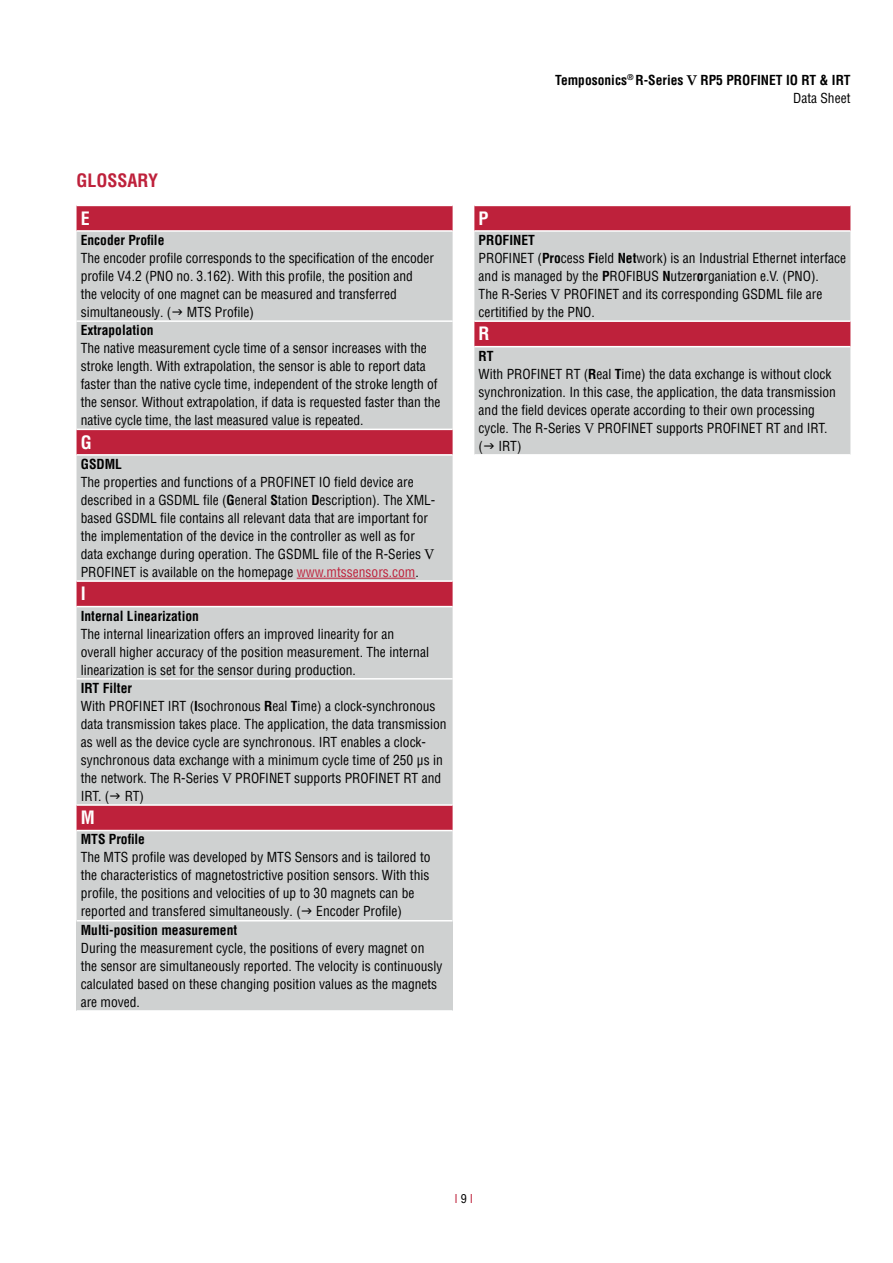
<style>
.page{position:relative;width:893px;height:1263px;background:#fff}
.page>*{position:absolute;margin:0;border:0;box-sizing:border-box;transform-origin:0 0}
.t1{font:700 condensed 18px "Helvetica LT Std";color:#be213b}
.t2{font:700 condensed 18px "Helvetica LT Pro";color:#fff}
.t3{font:condensed 13.5px/18px "Helvetica LT Pro";color:#000}
.t4{font:700 condensed 13.5px "Helvetica LT Pro";color:#000}
.t5{font:700 condensed 13.5px/18px "Helvetica LT Std";color:#000;text-align:right}
.t6{font:condensed 12px "Helvetica LT Std";color:#be213b}
.s1{font-weight:700}
.s2{font-family:"Century Schoolbook";font-stretch:normal}
.s3{color:#be213b}
.s4{font-weight:400}
.s5{color:#000}
</style>
<div class="page">
<div style="left:77px;top:206px;width:376px;height:24px;background:#be213b"></div>
<svg style="left:77px;top:232px;width:376px;height:688px;background:#cdbec1"></svg>
<div style="left:77px;top:921px;width:376px;height:90px;background:#cfd1d1"></div>
<hr style="left:77px;top:320px;width:376px;height:2px;background:#fff">
<hr style="left:77px;top:429px;width:376px;height:1px;background:#fff">
<hr style="left:77px;top:454px;width:376px;height:2px;background:#fff">
<hr style="left:77px;top:580px;width:376px;height:2px;background:#fff">
<hr style="left:77px;top:606px;width:376px;height:1px;background:#fff">
<hr style="left:77px;top:678px;width:376px;height:1px;background:#fff">
<hr style="left:77px;top:804px;width:376px;height:2px;background:#fff">
<hr style="left:77px;top:830px;width:376px;height:1px;background:#fff">
<hr style="left:77px;top:1010px;width:376px;height:2px;background:#fff">
<hr style="left:297px;top:578px;width:118px;height:1px;background:#be213b">
<div style="left:474px;top:206px;width:376px;height:24px;background:#be213b"></div>
<svg style="left:474px;top:232px;width:376px;height:222px;background:#cdbec0"></svg>
<hr style="left:474px;top:320px;width:376px;height:2px;background:#fff">
<hr style="left:474px;top:346px;width:376px;height:1px;background:#fff">
<svg style="left:173px;top:309px;width:9px;height:6px"></svg>
<svg style="left:110px;top:793px;width:10px;height:6px"></svg>
<svg style="left:302px;top:909px;width:10px;height:5px"></svg>
<svg style="left:484px;top:443px;width:10px;height:5px"></svg>
<h1 class="t1" style="left:77px;top:169px;width:83px">GLOSSARY</h1>
<h1 class="t2" style="left:81px;top:206px;width:10px">E</h1>
<p class="t4" style="left:81px;top:231px;width:85px">Encoder Profile</p>
<p class="t3" style="left:81px;top:249px;width:355px">The encoder profile corresponds to the specification of the encoder profile V4.2 (PNO no. 3.162). With this profile, the position and<br>the velocity of one magnet can be measured and transferred simultaneously. ( MTS Profile)</p>
<p class="t4" style="left:81px;top:321px;width:74px">Extrapolation</p>
<p class="t3" style="left:81px;top:339px;width:361px">The native measurement cycle time of a sensor increases with the stroke length. With extrapolation, the sensor is able to report data faster than the native cycle time, independent of the stroke length of the sensor. Without extrapolation, if data is requested faster than the native cycle time, the last measured value is repeated.</p>
<h1 class="t2" style="left:81px;top:430px;width:12px">G</h1>
<p class="t4" style="left:81px;top:455px;width:43px">GSDML</p>
<p class="t3" style="left:81px;top:473px;width:356px">The properties and functions of a PROFINET IO field device are described in a GSDML file (<span class="s1">G</span>eneral <span class="s1">S</span>tation <span class="s1">D</span>escription). The XML&shy;based GSDML file contains all relevant data that are important for the implementation of the device in the controller as well as for data exchange during operation. The GSDML file of the R-Series <span class="s2">V </span>PROFINET is available on the homepage <span class="s3">www.mtssensors.com</span>.</p>
<h1 class="t2" style="left:81px;top:582px;width:7px">I</h1>
<p class="t4" style="left:81px;top:607px;width:120px">Internal Linearization</p>
<p class="t3" style="left:81px;top:624px;width:350px">The internal linearization offers an improved linearity for an overall higher accuracy of the position measurement. The internal linearization is set for the sensor during production.</p>
<p class="t3" style="left:81px;top:679px;width:367px"><span class="s1">IRT Filter<br></span>With PROFINET IRT (<span class="s1">I</span>sochronous <span class="s1">R</span>eal <span class="s1">T</span>ime) a clock-synchronous data transmission takes place. The application, the data transmission as well as the device cycle are synchronous. IRT enables a clock&shy;synchronous data exchange with a minimum cycle time of 250 μs in the network. The R-Series <span class="s2">V</span> PROFINET supports PROFINET RT and IRT. ( RT)</p>
<h1 class="t2" style="left:81px;top:806px;width:16px">M</h1>
<p class="t4" style="left:81px;top:830px;width:66px">MTS Profile</p>
<p class="t3" style="left:81px;top:848px;width:351px">The MTS profile was developed by MTS Sensors and is tailored to the characteristics of magnetostrictive position sensors. With this profile, the positions and velocities of up to 30 magnets can be reported and transfered simultaneously. ( Encoder Profile)</p>
<p class="t4" style="left:81px;top:921px;width:158px">Multi-position measurement</p>
<p class="t3" style="left:81px;top:939px;width:363px">During the measurement cycle, the positions of every magnet on the sensor are simultaneously reported. The velocity is continuously calculated based on these changing position values as the magnets are moved.</p>
<p class="t5" style="left:555px;top:71px;width:297px">Temposonics<sup>®</sup> R-Series <span class="s2">V</span> RP5 PROFINET IO RT &amp; IRT<br><span class="s4">Data Sheet</span></p>
<h1 class="t2" style="left:479px;top:206px;width:12px">P</h1>
<p class="t3" style="left:479px;top:231px;width:369px"><span class="s1">PROFINET<br></span>PROFINET (<span class="s1">Pro</span>cess <span class="s1">Fi</span>eld <span class="s1">Net</span>work) is an Industrial Ethernet interface and is managed by the <span class="s1">P</span>ROFIBUS <span class="s1">N</span>utzer<span class="s1">o</span>rganiation e.V. (PNO).<br>The R-Series <span class="s2">V</span> PROFINET and its corresponding GSDML file are certitified by the PNO.</p>
<h1 class="t2" style="left:479px;top:322px;width:12px">R</h1>
<p class="t3" style="left:479px;top:347px;width:359px"><span class="s1">RT<br></span>With PROFINET RT (<span class="s1">R</span>eal <span class="s1">T</span>ime) the data exchange is without clock synchronization. In this case, the application, the data transmission and the field devices operate according to their own processing cycle. The R-Series <span class="s2">V</span> PROFINET supports PROFINET RT and IRT.<br>( IRT)</p>
<p class="t6" style="left:454px;top:1191px;width:20px">I <span class="s5">9</span> I</p>
</div>
